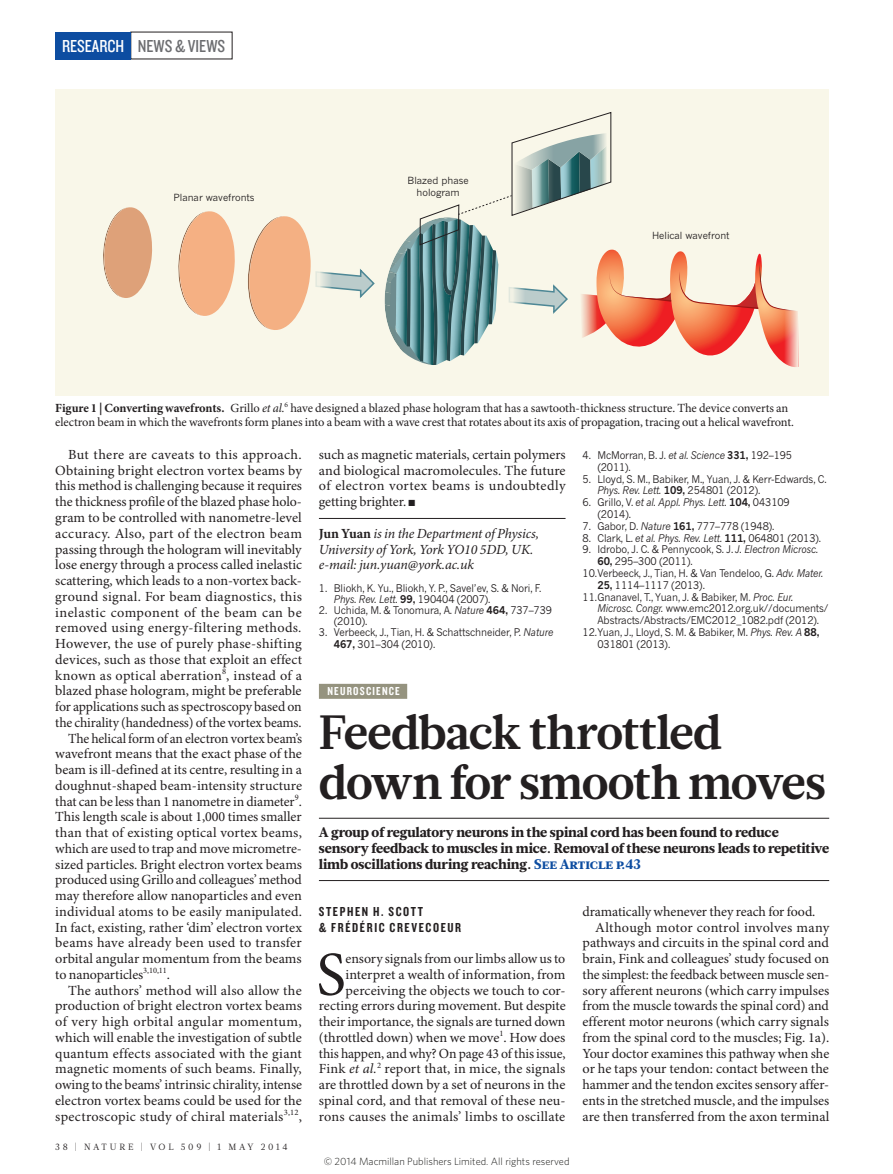
<style>
.page{position:relative;width:893px;height:1174px;background:#fff}
.page>*{position:absolute;margin:0;border:0;box-sizing:border-box;transform-origin:0 0}
.BODY_DROP_CAP{font:62.4px "Minion Pro";color:#231f20}
.N_V_HEAD_32{font:700 48px/49.5px "Glosa Math";letter-spacing:-.025em;color:#231f20}
.t1{font:18px "Knockout 29 Junior Ltweight";color:#6c6d70}
.t2{font:18px "Knockout 29 Junior Ltweight";color:#fff}
.BODY_INDENT{font:13.95px/15.8px "Minion Pro";color:#231f20;text-align:justify}
.BODY_DROP_CAP-2{font:13.95px/15.8px "Minion Pro";color:#231f20;text-align:right}
.N_V_INTRO{font:900 13.95px/15.8px "Glosa Math";color:#231f20}
.AUTHOR_DETAILS{font:italic 13.95px/15.8px "Minion Pro";letter-spacing:-.015em;color:#231f20}
.EMAIL{font:italic 13.95px "Minion Pro";letter-spacing:-.01em;color:#231f20}
.AUTHOR_BYLINE{font:13.5px/15.8px "Knockout 49 Liteweight";letter-spacing:.12em;color:#231f20}
.FIGURE_LEGEND{font:12.45px/14.2px "Minion Pro";letter-spacing:-.005em;color:#231f20}
.SUBJECT_STRAP{font:12px "Knockout 49 Liteweight";letter-spacing:.1em;color:#fff}
.REFS{font:10.5px/11.9px "News Gothic MTOT";letter-spacing:-.01em;color:#231f20;scale:.95 1}
.t3{font:300 10.5px "Whitney";color:#1d1d1b}
.t4{font:9.75px/11.7px "News Gothic MTOT";color:#231f20;text-align:center}
.t5{font:9px "Glosa Math";letter-spacing:.3em;color:#231f20}
.s1{font-weight:700}
.s2{font-style:italic}
.s3{font-weight:700;font-style:normal}
.s4{color:#0d4da1}
</style>
<div class="page">
<hr style="left:319px;top:518px;width:247px;height:1px;background:#231f20">
<div style="left:55px;top:90px;width:774px;height:306px;background:#f9f7e9"></div>
<svg style="left:178px;top:211px;width:57px;height:105px"></svg>
<svg style="left:103px;top:207px;width:49px;height:91px"></svg>
<svg style="left:248px;top:216px;width:127px;height:114px"></svg>
<svg style="left:385px;top:112px;width:414px;height:255px"></svg>
<div style="left:319px;top:684px;width:88px;height:15px;background:#95937f"></div>
<hr style="left:319px;top:818px;width:510px;height:1px;background:#231f20">
<hr style="left:319px;top:880px;width:510px;height:1px;background:#231f20">
<div style="left:55px;top:32px;width:76px;height:27px;background:#0d4da1"></div>
<p class="t2" style="left:62px;top:34px;width:64px">RESEARCH</p>
<p class="t1" style="left:138px;top:34px;width:89px">NEWS &amp; VIEWS</p>
<p class="t4" style="left:174px;top:192px;width:83px">Planar wavefronts</p>
<p class="t4" style="left:408px;top:174px;width:63px">Blazed phase hologram</p>
<p class="t4" style="left:652px;top:230px;width:79px">Helical wavefront</p>
<p class="FIGURE_LEGEND" style="left:55px;top:401px;width:740px"><span class="s1">Figure 1 | Converting wavefronts.</span> Grillo <span class="s2">et al.</span><sup>6</sup> have designed a blazed phase hologram that has a sawtooth-thickness structure. The device converts an electron beam in which the wavefronts form planes into a beam with a wave crest that rotates about its axis of propagation, tracing out a helical wavefront.</p>
<p class="BODY_INDENT" style="left:55px;top:447px;width:248px;text-indent:13px">But there are caveats to this approach.<br>Obtaining bright electron vortex beams by this method is challenging because it requires the thickness profile of the blazed phase holo&shy;gram to be controlled with nanometre-level accuracy. Also, part of the electron beam passing through the hologram will inevitably lose energy through a process called inelastic scattering, which leads to a non-vortex back&shy;ground signal. For beam diagnostics, this inelastic component of the beam can be removed using energy-filtering methods<span class="s2">.<br></span>However, the use of purely phase-shifting devices, such as those that exploit an effect known as optical aberration<sup>8</sup>, instead of a blazed phase hologram, might be preferable for applications such as spectroscopy based on the chirality (handedness) of the vortex beams.</p>
<p class="BODY_INDENT" style="left:55px;top:731px;width:248px;text-indent:13px">The helical form of an electron vortex beam’s wavefront means that the exact phase of the beam is ill-defined at its centre, resulting in a doughnut-shaped beam-intensity structure that can be less than 1 nanometre in diameter<sup>9</sup>.<br>This length scale is about 1,000 times smaller than that of existing optical vortex beams, which are used to trap and move micrometre&shy;sized particles. Bright electron vortex beams produced using Grillo and colleagues’ method may therefore allow nanoparticles and even individual atoms to be easily manipulated.<br>In fact, existing, rather ‘dim’ electron vortex beams have already been used to transfer orbital angular momentum from the beams to nanoparticles<sup>3,10,11</sup>.</p>
<p class="BODY_INDENT" style="left:55px;top:983px;width:248px;text-indent:13px">The authors’ method will also allow the production of bright electron vortex beams of very high orbital angular momentum, which will enable the investigation of subtle quantum effects associated with the giant magnetic moments of such beams. Finally, owing to the beams’ intrinsic chirality, intense electron vortex beams could be used for the spectroscopic study of chiral materials<sup>3,12</sup>,</p>
<p class="t5" style="left:55px;top:1141px;width:234px">38 | NATURE | VOL 509 | 1 MAY 2014</p>
<p class="BODY_INDENT" style="left:319px;top:447px;width:248px">such as magnetic materials, certain polymers and biological macromolecules. The future of electron vortex beams is undoubtedly getting brighter. ■</p>
<p class="AUTHOR_DETAILS" style="left:319px;top:526px;width:221px"><span class="s3">Jun Yuan</span> is in the Department of Physics,<br>University of York, York YO10 5DD, UK.</p>
<p class="EMAIL" style="left:319px;top:556px;width:157px">e-mail: jun.yuan@york.ac.uk</p>
<p class="REFS" style="left:334px;top:583px;width:220px;line-height:10.9px;text-indent:-15px">1. Bliokh, K. Yu., Bliokh, Y. P., Savel’ev, S. &amp; Nori, F.<br><span class="s2">Phys. Rev. Lett.</span> <span class="s1">99,</span> 190404 (2007).</p>
<p class="REFS" style="left:334px;top:605px;width:231px;line-height:10.9px;text-indent:-15px">2. Uchida, M. &amp; Tonomura, A. <span class="s2">Nature</span> <span class="s1">464,</span> 737–739 (2010).</p>
<p class="REFS" style="left:334px;top:626px;width:233px;text-indent:-15px">3. Verbeeck, J., Tian, H. &amp; Schattschneider, P. <span class="s2">Nature<br></span><span class="s1">467,</span> 301–304 (2010).</p>
<p class="REFS" style="left:597px;top:449px;width:206px;text-indent:-15px">4. McMorran, B. J. <span class="s2">et al. Science</span> <span class="s1">331,</span> 192–195 (2011).</p>
<p class="REFS" style="left:597px;top:473px;width:243px;text-indent:-15px">5. Lloyd, S. M., Babiker, M., Yuan, J. &amp; Kerr-Edwards, C.<br><span class="s2">Phys. Rev. Lett.</span> <span class="s1">109,</span> 254801 (2012).</p>
<p class="REFS" style="left:597px;top:496px;width:204px;text-indent:-15px">6. Grillo, V. <span class="s2">et al. Appl. Phys. Lett.</span> <span class="s1">104,</span> 043109 (2014).</p>
<p class="REFS" style="left:583px;top:520px;width:204px">7. Gabor, D. <span class="s2">Nature</span> <span class="s1">161,</span> 777–778 (1948).</p>
<p class="REFS" style="left:583px;top:532px;width:253px">8. Clark, L. <span class="s2">et al. Phys. Rev. Lett.</span> <span class="s1">111,</span> 064801 (2013).</p>
<p class="REFS" style="left:597px;top:543px;width:234px;text-indent:-15px">9. Idrobo, J. C. &amp; Pennycook, S. J. <span class="s2">J. Electron Microsc.<br></span><span class="s1">60,</span> 295–300 (2011).</p>
<p class="REFS" style="left:597px;top:567px;width:239px;text-indent:-15px">10.Verbeeck, J., Tian, H. &amp; Van Tendeloo, G. <span class="s2">Adv. Mater.<br></span><span class="s1">25,</span> 1114–1117 (2013).</p>
<p class="REFS" style="left:597px;top:591px;width:245px;text-indent:-15px">11.Gnanavel, T., Yuan, J. &amp; Babiker, M. <span class="s2">Proc. Eur.<br>Microsc. Congr.</span> www.emc2012.org.uk//documents/<br>Abstracts/Abstracts/EMC2012_1082.pdf (2012).</p>
<p class="REFS" style="left:597px;top:626px;width:235px;text-indent:-15px">12.Yuan, J., Lloyd, S. M. &amp; Babiker, M. <span class="s2">Phys. Rev. A</span> <span class="s1">88,<br></span>031801 (2013).</p>
<p class="SUBJECT_STRAP" style="left:327px;top:683px;width:74px">NEUROSCIENCE</p>
<p class="N_V_HEAD_32" style="left:319px;top:708px;width:509px">Feedback throttled down for smooth moves</p>
<p class="N_V_INTRO" style="left:319px;top:824px;width:512px">A group of regulatory neurons in the spinal cord has been found to reduce sensory feedback to muscles in mice. Removal of these neurons leads to repetitive limb oscillations during reaching. <span class="s4">See Article p.43</span></p>
<p class="AUTHOR_BYLINE" style="left:319px;top:903px;width:144px">STEPHEN H. SCOTT<br>&amp; FRÉDÉRIC CREVECOEUR</p>
<p class="BODY_DROP_CAP" style="left:316px;top:937px;width:31px">S</p>
<p class="BODY_DROP_CAP-2" style="left:583px;top:904px;width:234px">dramatically whenever they reach for food.</p>
<p class="BODY_INDENT" style="left:583px;top:920px;width:248px;text-indent:13px">Although motor control involves many pathways and circuits in the spinal cord and brain, Fink and colleagues’ study focused on the simplest: the feedback between muscle sen&shy;sory afferent neurons (which carry impulses from the muscle towards the spinal cord) and efferent motor neurons (which carry signals from the spinal cord to the muscles; Fig. 1a).<br>Your doctor examines this pathway when she or he taps your tendon: contact between the hammer and the tendon excites sensory affer&shy;ents in the stretched muscle, and the impulses are then transferred from the axon terminal</p>
<p class="BODY_DROP_CAP-2" style="left:319px;top:951px;width:248px">ensory signals from our limbs allow us to interpret a wealth of information, from perceiving the objects we touch to cor&shy;recting errors during movement. But despite their importance, the signals are turned down (throttled down) when we move<sup>1</sup>. How does this happen, and why? On page 43 of this issue, Fink <span class="s2">et al.</span><sup>2</sup> report that, in mice, the signals are throttled down by a set of neurons in the spinal cord, and that removal of these neu&shy;rons causes the animals’ limbs to oscillate</p>
<p class="t3" style="left:324px;top:1154px;width:247px">© 2014 Macmillan Publishers Limited. All rights reserved</p>
</div>
